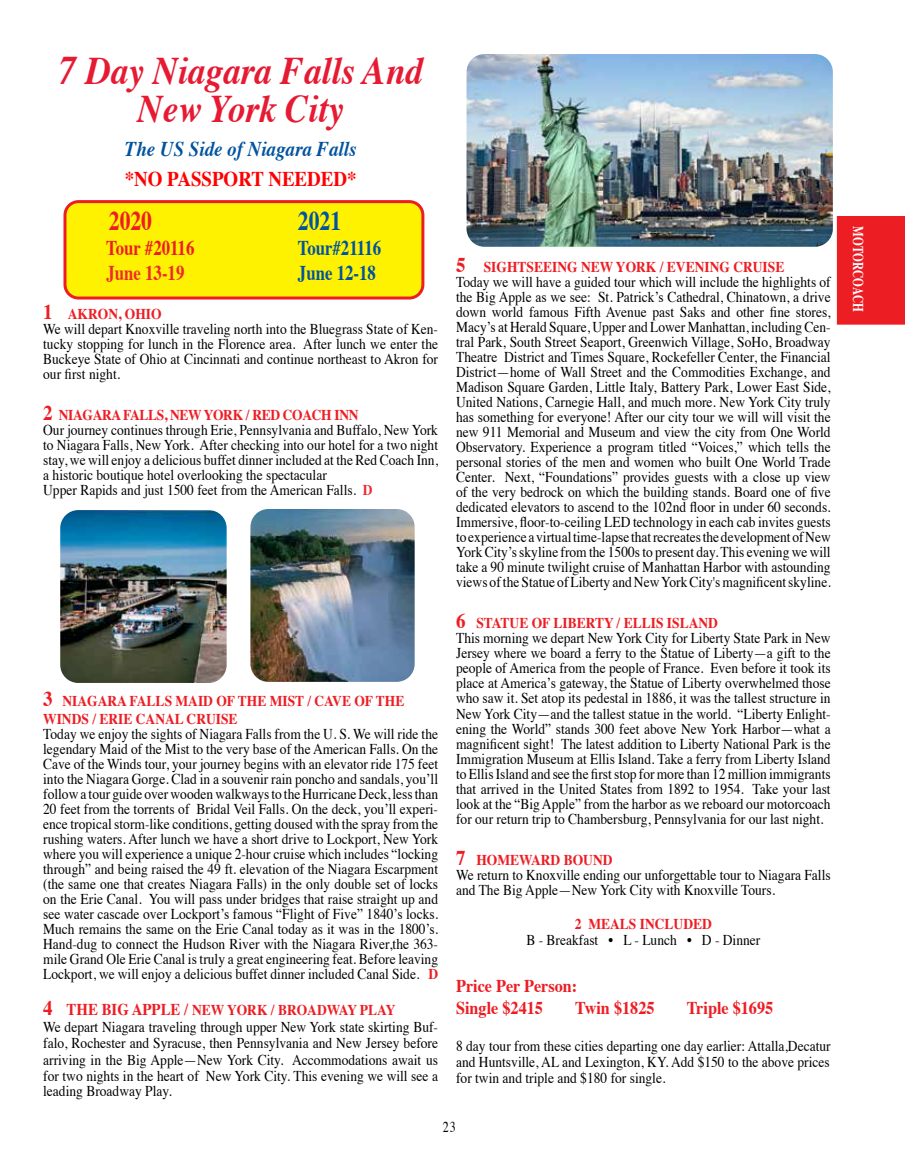
<style>
.page{position:relative;width:905px;height:1175px;background:#fff}
.page>*{position:absolute;margin:0;border:0;box-sizing:border-box;transform-origin:0 0}
.t1{font:italic 700 39px/37.8px "Times";color:#e71a33;text-align:center;scale:.9 1}
.t2{font:700 27px "Times";color:#ed1d24;scale:.8 1}
.t3{font:700 27px "Times";color:#00539f;scale:.8 1}
.t4{font:italic 700 21px "Times";color:#00539f;scale:.9 1}
.t5{font:700 21px "Times";color:#00539f;scale:.8 1}
.t6{font:700 21px "Times";color:#f00;scale:.9 1}
.t7{font:700 21px "Times";color:#ed1d24;scale:.8 1}
.t8{font:700 21px "Times";color:#ee292f;scale:.8 1}
.t9{font:700 18px/21.6px "Times";color:#ed1d24;scale:.9 1}
.t10{font:15px/15px "Times";color:#000;scale:.9 1}
.t11{font:700 15px/18px "Times";color:#ed1d24;scale:.9 1}
.t12{font:700 15px "Times";color:#fff;scale:.75 1}
.t13{font:15px "Times";color:#000;scale:.8 1}
.s1{font-size:40.5px}
.s2{font-weight:700;font-size:21px;color:#ed1d24}
.s3{font-weight:700;color:#ed1d24}
.s4{font-weight:700;color:#ee292f}
.s5{font-size:21px}
.s6{font-weight:700;font-size:16.5px;color:#ed1d24}
</style>
<div class="page">
<div style="left:65px;top:202px;width:358px;height:96px;background:#fff200;border-radius:14px"></div>
<div style="left:63px;top:200px;width:361px;height:99px;border:3px solid #ed1d24;border-radius:14px"></div>
<img style="left:466px;top:54px;width:366px;height:193px">
<img style="left:60px;top:510px;width:167px;height:173px">
<img style="left:250px;top:509px;width:164px;height:173px">
<div style="left:837px;top:216px;width:67px;height:108px;background:#ed1d24"></div>
<h1 class="t1" style="left:58px;top:56px;width:406px"><span class="s1">7</span> Day Niagara Falls And<br>New York City</h1>
<h3 class="t4" style="left:125px;top:140px;width:259px">The US Side of Niagara Falls</h3>
<h3 class="t6" style="left:125px;top:170px;width:259px">*NO PASSPORT NEEDED*</h3>
<h2 class="t2" style="left:109px;top:210px;width:56px">2020</h2>
<h2 class="t3" style="left:298px;top:210px;width:55px">2021</h2>
<h3 class="t7" style="left:106px;top:239px;width:112px">Tour #20116</h3>
<h3 class="t5" style="left:298px;top:239px;width:106px">Tour#21116</h3>
<h3 class="t8" style="left:106px;top:265px;width:99px">June 13-19</h3>
<h3 class="t5" style="left:298px;top:265px;width:99px">June 12-18</h3>
<p class="t10" style="left:43px;top:308px;width:440px"><span class="s2">1</span> <span class="s3">AKRON, OHIO<br></span>We will depart Knoxville traveling north into the Bluegrass State of Ken&shy;tucky stopping for lunch in the Florence area. After lunch we enter the Buckeye State of Ohio at Cincinnati and continue northeast to Akron for our first night.</p>
<p class="t10" style="left:43px;top:408px;width:440px"><span class="s2">2</span> <span class="s3">NIAGARA FALLS, NEW YORK / RED COACH INN<br></span>Our journey continues through Erie, Pennsylvania and Buffalo, New York to Niagara Falls, New York. After checking into our hotel for a two night stay, we will enjoy a delicious buffet dinner included at the Red Coach Inn, a historic boutique hotel overlooking the spectacular<br>Upper Rapids and just 1500 feet from the American Falls. <span class="s4">D</span></p>
<p class="t11" style="left:43px;top:693px;width:403px"><span class="s5">3</span> NIAGARA FALLS MAID OF THE MIST / CAVE OF THE<br>WINDS / ERIE CANAL CRUISE</p>
<p class="t10" style="left:43px;top:728px;width:440px;text-align:justify">Today we enjoy the sights of Niagara Falls from the U. S. We will ride the legendary Maid of the Mist to the very base of the American Falls. On the Cave of the Winds tour, your journey begins with an elevator ride 175 feet into the Niagara Gorge. Clad in a souvenir rain poncho and sandals, you’ll follow a tour guide over wooden walkways to the Hurricane Deck, less than 20 feet from the torrents of Bridal Veil Falls. On the deck, you’ll experi&shy;ence tropical storm-like conditions, getting doused with the spray from the rushing waters. After lunch we have a short drive to Lockport, New York where you will experience a unique 2-hour cruise which includes “locking through” and being raised the 49 ft. elevation of the Niagara Escarpment (the same one that creates Niagara Falls) in the only double set of locks on the Erie Canal. You will pass under bridges that raise straight up and see water cascade over Lockport’s famous “Flight of Five” 1840’s locks.<br>Much remains the same on the Erie Canal today as it was in the 1800’s.<br>Hand-dug to connect the Hudson River with the Niagara River,the 363- mile Grand Ole Erie Canal is truly a great engineering feat. Before leaving Lockport, we will enjoy a delicious buffet dinner included Canal Side. <span class="s3">D</span></p>
<p class="t10" style="left:43px;top:1003px;width:440px;line-height:16.5px"><span class="s2">4</span> <span class="s6">THE BIG APPLE /</span> <span class="s3">NEW YORK / BROADWAY PLAY<br></span>We depart Niagara traveling through upper New York state skirting Buf&shy;falo, Rochester and Syracuse, then Pennsylvania and New Jersey before arriving in the Big Apple—New York City. Accommodations await us for two nights in the heart of New York City. This evening we will see a</p>
<p class="t10" style="left:43px;top:1084px;width:144px">leading Broadway Play.</p>
<p class="t10" style="left:456px;top:260px;width:418px"><span class="s2">5</span> <span class="s3">SIGHTSEEING NEW YORK / EVENING CRUISE<br></span>Today we will have a guided tour which will include the highlights of the Big Apple as we see: St. Patrick’s Cathedral, Chinatown, a drive down world famous Fifth Avenue past Saks and other fine stores, Macy’s at Herald Square, Upper and Lower Manhattan, including Cen&shy;tral Park, South Street Seaport, Greenwich Village, SoHo, Broadway Theatre District and Times Square, Rockefeller Center, the Financial District—home of Wall Street and the Commodities Exchange, and Madison Square Garden, Little Italy, Battery Park, Lower East Side, United Nations, Carnegie Hall, and much more. New York City truly has something for everyone! After our city tour we will will visit the new 911 Memorial and Museum and view the city from One World Observatory. Experience a program titled “Voices,” which tells the personal stories of the men and women who built One World Trade Center. Next, “Foundations” provides guests with a close up view of the very bedrock on which the building stands. Board one of five dedicated elevators to ascend to the 102nd floor in under 60 seconds.<br>Immersive, floor-to-ceiling LED technology in each cab invites guests to experience a virtual time-lapse that recreates the development of New York City’s skyline from the 1500s to present day. This evening we will take a 90 minute twilight cruise of Manhattan Harbor with astounding views of the Statue of Liberty and New York City's magnificent skyline.</p>
<p class="t10" style="left:456px;top:617px;width:418px"><span class="s2">6</span> <span class="s3">STATUE OF LIBERTY / ELLIS ISLAND<br></span>This morning we depart New York City for Liberty State Park in New Jersey where we board a ferry to the Statue of Liberty—a gift to the people of America from the people of France. Even before it took its place at America’s gateway, the Statue of Liberty overwhelmed those who saw it. Set atop its pedestal in 1886, it was the tallest structure in New York City—and the tallest statue in the world. “Liberty Enlight&shy;ening the World” stands 300 feet above New York Harbor—what a magnificent sight! The latest addition to Liberty National Park is the Immigration Museum at Ellis Island. Take a ferry from Liberty Island to Ellis Island and see the first stop for more than 12 million immigrants that arrived in the United States from 1892 to 1954. Take your last look at the “Big Apple” from the harbor as we reboard our motorcoach for our return trip to Chambersburg, Pennsylvania for our last night.</p>
<p class="t10" style="left:456px;top:854px;width:417px"><span class="s2">7</span> <span class="s3">HOMEWARD BOUND<br></span>We return to Knoxville ending our unforgettable tour to Niagara Falls and The Big Apple—New York City with Knoxville Tours.</p>
<p class="t11" style="left:575px;top:916px;width:154px">2 MEALS INCLUDED</p>
<p class="t10" style="left:526px;top:933px;width:261px">B - Breakfast • L - Lunch • D - Dinner</p>
<p class="t9" style="left:456px;top:976px;width:136px">Price Per Person:<br>Single $2415</p>
<p class="t9" style="left:575px;top:998px;width:90px">Twin $1825</p>
<p class="t9" style="left:686px;top:998px;width:98px">Triple $1695</p>
<p class="t10" style="left:456px;top:1039px;width:417px;line-height:15.8px;text-align:justify">8 day tour from these cities departing one day earlier: Attalla,Decatur and Huntsville, AL and Lexington, KY. Add $150 to the above prices for twin and triple and $180 for single.</p>
<p class="t13" style="left:443px;top:1120px;width:18px">23</p>
<p class="t12" style="left:864px;top:226px;width:115px;rotate:90deg">MOTORCOACH</p>
</div>
